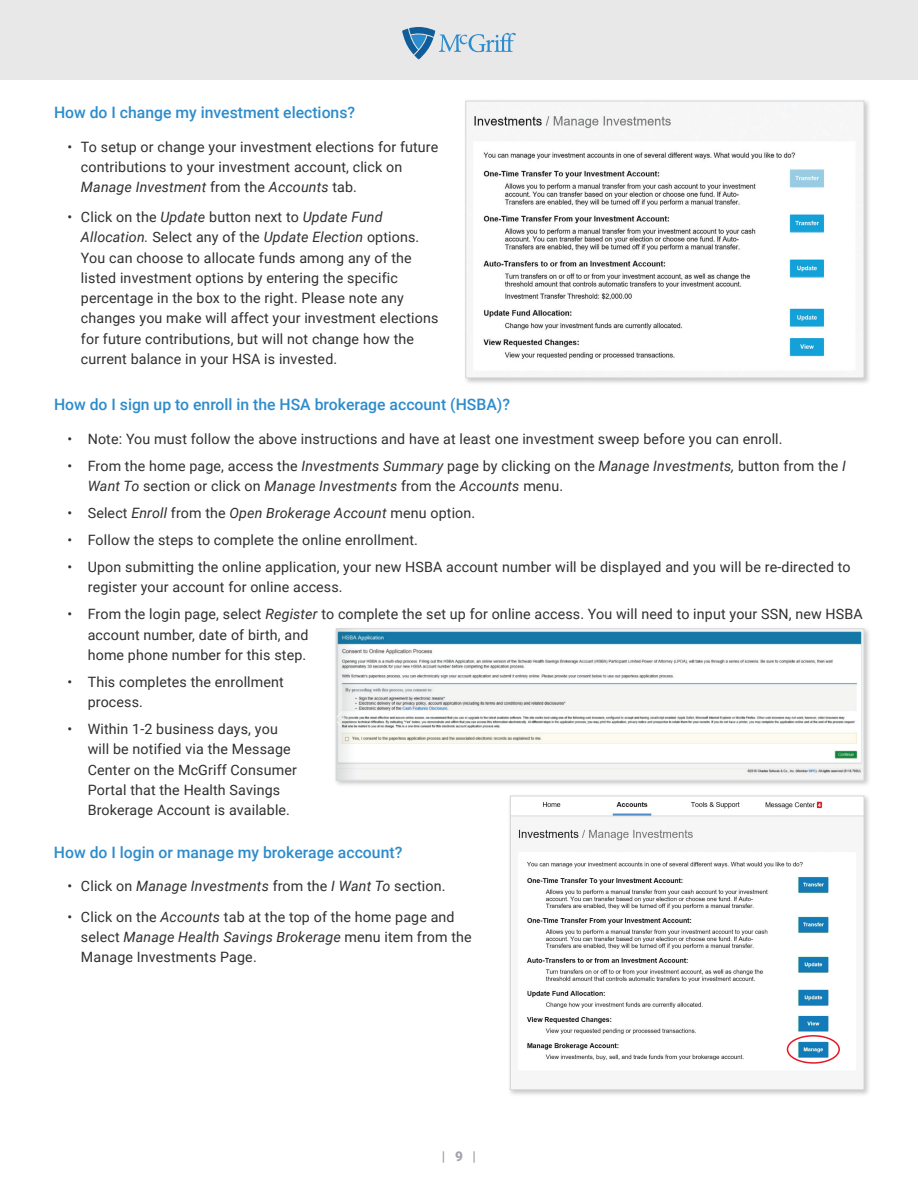
<style>
.page{position:relative;width:918px;height:1188px;background:#fff}
.page>*{position:absolute;margin:0;border:0;box-sizing:border-box;transform-origin:0 0}
.t1{font:500 15.75px "Roboto";color:#2d8ccb}
.t2{font:14.25px/20.2px "Roboto";letter-spacing:.01em;color:#2f3030}
.t3{font:italic 14.25px "Roboto";letter-spacing:.01em;color:#2f3030}
.t4{font:900 13.5px "Roboto";color:#a5a4ad}
.s1{font-style:italic}
.s2{font-style:normal}
</style>
<div class="page">
<div style="left:0;top:0;width:918px;height:80px;background:#e9e8e9"></div>
<svg style="left:402px;top:27px;width:114px;height:32px"></svg>
<div style="left:463px;top:98px;width:408px;height:287px;background:#231f20;opacity:.25"></div>
<img style="left:467px;top:103px;width:395px;height:273px">
<div style="left:465px;top:101px;width:399px;height:277px;border:1px solid #d3d6d8"></div>
<div style="left:507px;top:793px;width:364px;height:304px;background:#231f20;opacity:.25"></div>
<img style="left:512px;top:798px;width:350px;height:290px">
<div style="left:510px;top:796px;width:354px;height:294px;border:1px solid #d3d6d8"></div>
<div style="left:787px;top:1035px;width:53px;height:29px;border:2px solid #e21926;border-radius:50%"></div>
<div style="left:333px;top:626px;width:538px;height:161px;background:#231f20;opacity:.25"></div>
<img style="left:338px;top:630px;width:524px;height:149px">
<div style="left:336px;top:628px;width:528px;height:153px;border:1px solid #d3d6d8"></div>
<p class="t1" style="left:54px;top:101px;width:303px">How do I change my investment elections?</p>
<p class="t2" style="left:81px;top:136px;width:359px;text-indent:-13px">• To setup or change your investment elections for future contributions to your investment account, click on<br><span class="s1">Manage Investment</span> from the <span class="s1">Accounts</span> tab.</p>
<p class="t2" style="left:81px;top:207px;width:359px;text-indent:-13px">• Click on the <span class="s1">Update</span> button next to <span class="s1">Update Fund Allocation.</span> Select any of the <span class="s1">Update Election</span> options.<br>You can choose to allocate funds among any of the listed investment options by entering the specific percentage in the box to the right. Please note any changes you make will affect your investment elections for future contributions, but will not change how the current balance in your HSA is invested.</p>
<p class="t1" style="left:54px;top:393px;width:458px">How do I sign up to enroll in the HSA brokerage account (HSBA)?</p>
<p class="t2" style="left:68px;top:428px;width:717px">• Note: You must follow the above instructions and have at least one investment sweep before you can enroll.</p>
<p class="t2" style="left:88px;top:455px;width:760px;text-indent:-20px">• From the home page, access the <span class="s1">Investments Summary</span> page by clicking on the <span class="s1">Manage Investments,</span> button from the <span class="s1">I<br>Want To</span> section or click on <span class="s1">Manage Investments</span> from the <span class="s1">Accounts</span> menu.</p>
<p class="t3" style="left:67px;top:503px;width:409px"><span class="s2">• Select</span> Enroll <span class="s2">from the</span> Open Brokerage Account <span class="s2">menu option.</span></p>
<p class="t2" style="left:67px;top:529px;width:352px">• Follow the steps to complete the online enrollment.</p>
<p class="t2" style="left:88px;top:556px;width:764px;text-indent:-20px">• Upon submitting the online application, your new HSBA account number will be displayed and you will be re-directed to register your account for online access.</p>
<p class="t2" style="left:88px;top:604px;width:777px;text-indent:-20px">• From the login page, select <span class="s1">Register</span> to complete the set up for online access. You will need to input your SSN, new HSBA account number, date of birth, and<br>home phone number for this step.</p>
<p class="t2" style="left:88px;top:671px;width:198px;text-indent:-20px">• This completes the enrollment process.</p>
<p class="t2" style="left:88px;top:718px;width:211px;text-indent:-20px">• Within 1-2 business days, you will be notified via the Message<br>Center on the McGriff Consumer<br>Portal that the Health Savings<br>Brokerage Account is available.</p>
<p class="t1" style="left:54px;top:841px;width:350px">How do I login or manage my brokerage account?</p>
<p class="t3" style="left:67px;top:876px;width:380px"><span class="s2">• Click on</span> Manage Investments <span class="s2">from the</span> I Want To <span class="s2">section.</span></p>
<p class="t2" style="left:81px;top:906px;width:392px;text-indent:-13px">• Click on the <span class="s1">Accounts</span> tab at the top of the home page and select <span class="s1">Manage Health Savings Brokerage</span> menu item from the<br>Manage Investments Page.</p>
<p class="t4" style="left:442px;top:1147px;width:36px">| 9 |</p>
</div>
